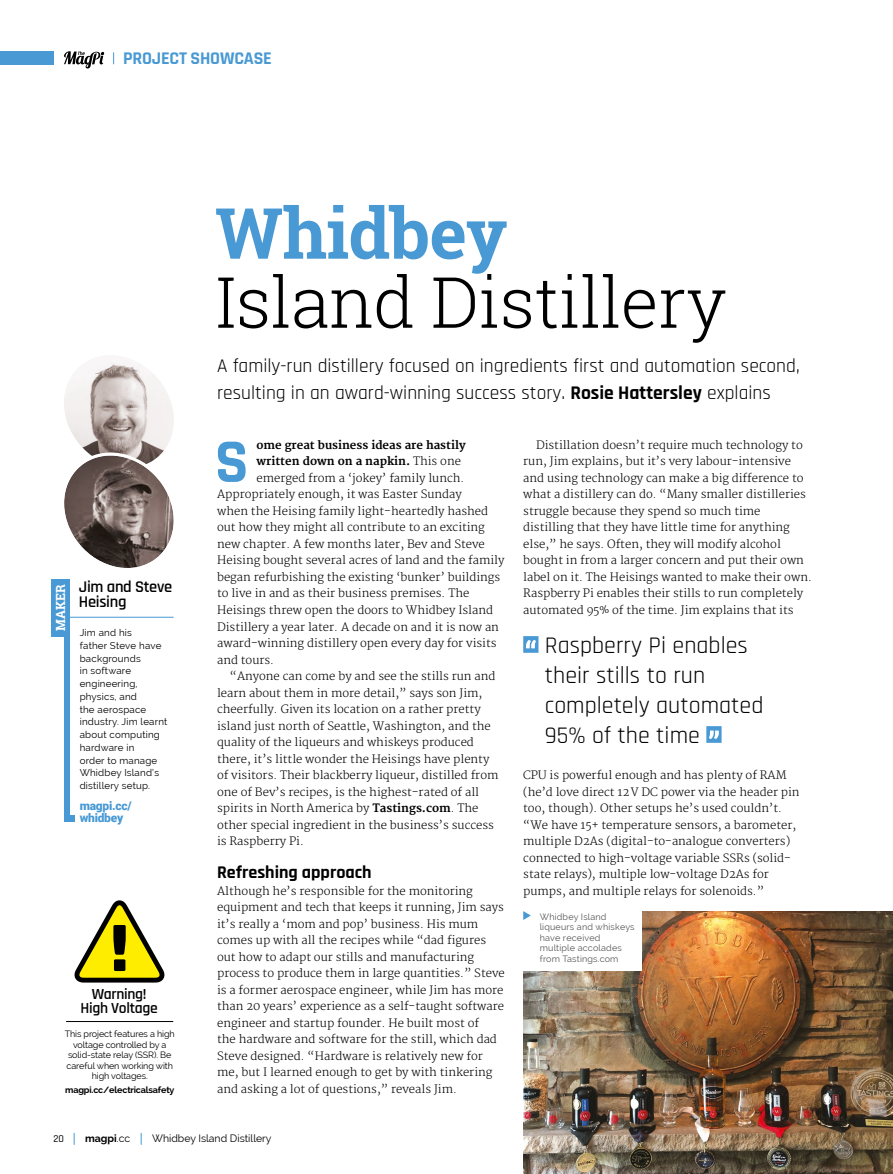
<style>
.page{position:relative;width:893px;height:1174px;background:#fff}
.page>*{position:absolute;margin:0;border:0;box-sizing:border-box;transform-origin:0 0}
.t1{font:300 70.5px "Roboto Slab";letter-spacing:-.01em;color:#000}
.t2{font:700 70.5px "Roboto Slab";letter-spacing:-.01em;color:#4899d4}
.t3{font:700 62.55px "Rajdhani";color:#4899d4}
.t4{font:24px/30px "Rajdhani";color:#000}
.t5{font:19.5px/27px "Rajdhani";color:#000}
.t6{font:700 18px "Rajdhani";color:#000}
.t7{font:700 18px "Rajdhani";letter-spacing:-.01em;color:#4899d4}
.t8{font:600 16.5px/15.3px "Rajdhani";letter-spacing:-.02em;color:#000}
.t9{font:600 15.45px/14.4px "Rajdhani";letter-spacing:-.02em;color:#000;text-align:center}
.t10{font:700 12.6px "Roboto Slab";letter-spacing:.01em;color:#fff}
.t11{font:900 12px/12px "Roboto";letter-spacing:-.02em;color:#4899d4}
.t12{font:300 11.25px/16.5px "Merriweather";color:#000}
.t13{font:700 11.25px "Merriweather";color:#000}
.t14{font:10.5px "Raleway";color:#000}
.t15{font:700 10.5px "Raleway";color:#000}
.t16{font:500 10.5px "Rajdhani";color:#000}
.t17{font:9.75px/12.8px "Raleway";letter-spacing:.02em;color:#000}
.t18{font:9px/10.5px "Raleway";letter-spacing:-.01em;color:#000;text-align:center}
.t19{font:9px/10.5px "Raleway";letter-spacing:.02em;color:#575756}
.t20{font:700 9px "Raleway";letter-spacing:-.02em;color:#000}
.s1{font-weight:700}
.s2{font-weight:300}
.s3{font-weight:400}
</style>
<div class="page">
<img style="left:523px;top:911px;width:370px;height:263px">
<svg style="left:523px;top:636px;width:15px;height:17px"></svg>
<svg style="left:706px;top:726px;width:16px;height:17px"></svg>
<div style="left:517px;top:902px;width:124px;height:68px;background:#fff"></div>
<svg style="left:523px;top:911px;width:8px;height:9px"></svg>
<hr style="left:66px;top:617px;width:108px;height:1px;background:#4899d4">
<div style="left:64px;top:582px;width:6px;height:239px;background:#4899d4"></div>
<svg style="left:64px;top:362px;width:110px;height:206px"></svg>
<div style="left:51px;top:579px;width:19px;height:58px;background:#4899d4"></div>
<div style="left:65px;top:815px;width:10px;height:6px;background:#4899d4"></div>
<svg style="left:74px;top:900px;width:91px;height:83px"></svg>
<hr style="left:66px;top:1021px;width:107px;height:1px;background:#000">
<div style="left:0;top:51px;width:53px;height:13px;background:#4899d4"></div>
<svg style="left:64px;top:51px;width:40px;height:17px"></svg>
<h3 class="t7" style="left:123px;top:48px;width:150px">PROJECT SHOWCASE</h3>
<h1 class="t2" style="left:215px;top:185px;width:294px">Whidbey</h1>
<h1 class="t1" style="left:215px;top:254px;width:513px">Island Distillery</h1>
<p class="t10" style="left:52px;top:631px;width:49px;rotate:-90deg">MAKER</p>
<h3 class="t8" style="left:79px;top:580px;width:95px">Jim and Steve<br>Heising</h3>
<p class="t17" style="left:80px;top:626px;width:89px">Jim and his<br>father Steve have backgrounds<br>in software engineering, physics, and<br>the aerospace industry. Jim learnt about computing hardware in<br>order to manage<br>Whidbey Island’s distillery setup.</p>
<p class="t11" style="left:80px;top:799px;width:54px">magpi.cc/ whidbey</p>
<h3 class="t9" style="left:81px;top:987px;width:79px">Warning!<br>High Voltage</h3>
<p class="t18" style="left:65px;top:1028px;width:112px">This project features a high voltage controlled by a solid-state relay (SSR). Be careful when working with high voltages.</p>
<p class="t20" style="left:65px;top:1084px;width:111px">magpi.cc/electricalsafety</p>
<h3 class="t5" style="left:217px;top:353px;width:584px">A family-run distillery focused on ingredients first and automation second, resulting in an award-winning success story. <span class="s1">Rosie Hattersley</span> explains</h3>
<h2 class="t3" style="left:215px;top:424px;width:35px">S</h2>
<p class="t13" style="left:256px;top:438px;width:211px">ome great business ideas are hastily</p>
<p class="t13" style="left:256px;top:455px;width:206px">written down on a napkin. <span class="s2">This one</span></p>
<p class="t12" style="left:256px;top:470px;width:209px">emerged from a ‘jokey’ family lunch.</p>
<p class="t12" style="left:217px;top:486px;width:246px">Appropriately enough, it was Easter Sunday</p>
<p class="t12" style="left:217px;top:503px;width:273px">when the Heising family light-heartedly hashed</p>
<p class="t12" style="left:217px;top:519px;width:269px">out how they might all contribute to an exciting</p>
<p class="t12" style="left:217px;top:536px;width:269px">new chapter. A few months later, Bev and Steve</p>
<p class="t12" style="left:217px;top:552px;width:289px">Heising bought several acres of land and the family</p>
<p class="t12" style="left:217px;top:569px;width:285px">began refurbishing the existing ‘bunker’ buildings</p>
<p class="t12" style="left:217px;top:585px;width:254px">to live in and as their business premises. The</p>
<p class="t12" style="left:217px;top:602px;width:277px">Heisings threw open the doors to Whidbey Island</p>
<p class="t12" style="left:217px;top:618px;width:283px">Distillery a year later. A decade on and it is now an</p>
<p class="t12" style="left:217px;top:635px;width:281px">award-winning distillery open every day for visits</p>
<p class="t12" style="left:217px;top:652px;width:59px">and tours.</p>
<p class="t12" style="left:230px;top:668px;width:267px">“Anyone can come by and see the stills run and</p>
<p class="t12" style="left:217px;top:685px;width:267px">learn about them in more detail,” says son Jim,</p>
<p class="t12" style="left:217px;top:701px;width:265px">cheerfully. Given its location on a rather pretty</p>
<p class="t12" style="left:217px;top:718px;width:275px">island just north of Seattle, Washington, and the</p>
<p class="t12" style="left:217px;top:734px;width:258px">quality of the liqueurs and whiskeys produced</p>
<p class="t12" style="left:217px;top:751px;width:274px">there, it’s little wonder the Heisings have plenty</p>
<p class="t12" style="left:217px;top:767px;width:283px">of visitors. Their blackberry liqueur, distilled from</p>
<p class="t12" style="left:217px;top:784px;width:263px">one of Bev’s recipes, is the highest-rated of all</p>
<p class="t12" style="left:217px;top:800px;width:263px">spirits in North America by <span class="s1">Tastings.com</span>. The</p>
<p class="t12" style="left:217px;top:817px;width:278px">other special ingredient in the business’s success</p>
<p class="t12" style="left:217px;top:833px;width:88px">is Raspberry Pi.</p>
<h3 class="t6" style="left:217px;top:861px;width:156px">Refreshing approach</h3>
<p class="t12" style="left:217px;top:882px;width:289px">Although he’s responsible for the monitoring equipment and tech that keeps it running, Jim says it’s really a ‘mom and pop’ business. His mum comes up with all the recipes while “dad figures out how to adapt our stills and manufacturing process to produce them in large quantities.” Steve is a former aerospace engineer, while Jim has more than 20 years’ experience as a self-taught software engineer and startup founder. He built most of<br>the hardware and software for the still, which dad Steve designed. “Hardware is relatively new for me, but I learned enough to get by with tinkering and asking a lot of questions,” reveals Jim.</p>
<p class="t12" style="left:523px;top:437px;width:290px;text-indent:13px">Distillation doesn’t require much technology to run, Jim explains, but it’s very labour-intensive and using technology can make a big difference to what a distillery can do. “Many smaller distilleries struggle because they spend so much time distilling that they have little time for anything else,” he says. Often, they will modify alcohol bought in from a larger concern and put their own label on it. The Heisings wanted to make their own.<br>Raspberry Pi enables their stills to run completely automated 95% of the time. Jim explains that its</p>
<h3 class="t4" style="left:545px;top:631px;width:220px">Raspberry Pi enables their stills to run completely automated<br>95% of the time</h3>
<p class="t12" style="left:523px;top:767px;width:278px">CPU is powerful enough and has plenty of RAM (he’d love direct 12V DC power via the header pin too, though). Other setups he’s used couldn’t. “We have 15+ temperature sensors, a barometer, multiple D2As (digital-to-analogue converters) connected to high-voltage variable SSRs (solid&shy;state relays), multiple low-voltage D2As for pumps, and multiple relays for solenoids.”</p>
<p class="t19" style="left:540px;top:911px;width:96px">Whidbey Island liqueurs and whiskeys have received multiple accolades from Tastings.com</p>
<p class="t16" style="left:53px;top:1132px;width:12px">20</p>
<p class="t15" style="left:85px;top:1132px;width:47px">magpi<span class="s3">.cc</span></p>
<p class="t14" style="left:152px;top:1132px;width:121px">Whidbey Island Distillery</p>
</div>
